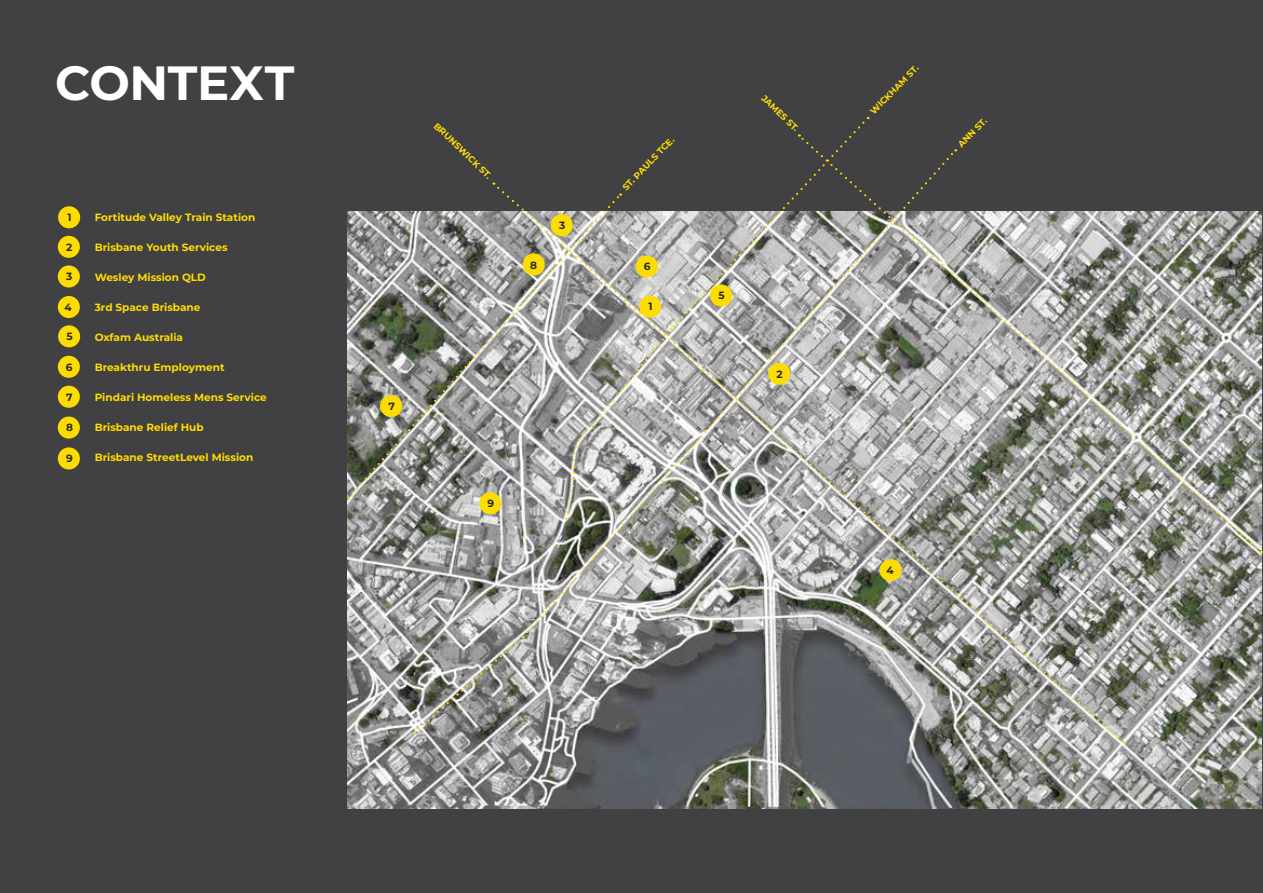
<style>
.page{position:relative;width:1263px;height:893px;background:#414042}
.page>*{position:absolute;margin:0;border:0;box-sizing:border-box;transform-origin:0 0}
.t1{font:700 48px "Montserrat";letter-spacing:-.01em;color:#fff}
.t2{font:700 10.5px "Montserrat";color:#fd0}
.t3{font:700 10.5px "Montserrat";color:#292829}
.t4{font:700 9px "Montserrat";color:#fd0}
</style>
<div class="page">
<img style="left:347px;top:211px;width:915px;height:597px">
<div style="left:58px;top:206px;width:22px;height:22px;background:#fddd00;border-radius:50%"></div>
<div style="left:58px;top:265px;width:22px;height:22px;background:#fddd00;border-radius:50%"></div>
<div style="left:58px;top:296px;width:22px;height:22px;background:#fddd00;border-radius:50%"></div>
<div style="left:58px;top:386px;width:22px;height:22px;background:#fddd00;border-radius:50%"></div>
<div style="left:58px;top:417px;width:22px;height:22px;background:#fddd00;border-radius:50%"></div>
<div style="left:58px;top:447px;width:22px;height:22px;background:#fddd00;border-radius:50%"></div>
<div style="left:479px;top:492px;width:22px;height:22px;background:#fddd00;border-radius:50%"></div>
<div style="left:58px;top:356px;width:22px;height:22px;background:#fddd00;border-radius:50%"></div>
<div style="left:58px;top:236px;width:22px;height:22px;background:#fddd00;border-radius:50%"></div>
<div style="left:58px;top:325px;width:22px;height:22px;background:#fddd00;border-radius:50%"></div>
<svg style="left:414px;top:611px;width:79px;height:123px;background:#999995"></svg>
<svg style="left:350px;top:211px;width:143px;height:285px;background:#90918b"></svg>
<svg style="left:493px;top:183px;width:628px;height:557px;background:#949591"></svg>
<svg style="left:798px;top:149px;width:461px;height:402px"></svg>
<svg style="left:565px;top:117px;width:304px;height:403px"></svg>
<h1 class="t1" style="left:55px;top:49px;width:241px">CONTEXT</h1>
<p class="t3" style="left:67px;top:210px;width:6px">1</p>
<p class="t3" style="left:66px;top:239px;width:8px">2</p>
<p class="t3" style="left:66px;top:269px;width:8px">3</p>
<p class="t3" style="left:65px;top:300px;width:9px">4</p>
<p class="t3" style="left:66px;top:329px;width:8px">5</p>
<p class="t3" style="left:66px;top:359px;width:8px">6</p>
<p class="t3" style="left:66px;top:389px;width:8px">7</p>
<p class="t3" style="left:66px;top:420px;width:8px">8</p>
<p class="t3" style="left:66px;top:451px;width:8px">9</p>
<p class="t2" style="left:95px;top:209px;width:162px">Fortitude Valley Train Station</p>
<p class="t2" style="left:95px;top:239px;width:134px">Brisbane Youth Services</p>
<p class="t2" style="left:95px;top:269px;width:113px">Wesley Mission QLD</p>
<p class="t2" style="left:95px;top:299px;width:107px">3rd Space Brisbane</p>
<p class="t2" style="left:95px;top:329px;width:90px">Oxfam Australia</p>
<p class="t2" style="left:95px;top:359px;width:131px">Breakthru Employment</p>
<p class="t2" style="left:95px;top:389px;width:174px">Pindari Homeless Mens Service</p>
<p class="t2" style="left:95px;top:419px;width:111px">Brisbane Relief Hub</p>
<p class="t2" style="left:95px;top:449px;width:160px">Brisbane StreetLevel Mission</p>
<p class="t4" style="left:440px;top:120px;width:77px;rotate:44deg">BRUNSWICK ST.</p>
<p class="t3" style="left:530px;top:257px;width:8px">8</p>
<p class="t3" style="left:559px;top:218px;width:8px">3</p>
<p class="t3" style="left:388px;top:399px;width:8px">7</p>
<p class="t3" style="left:488px;top:496px;width:8px">9</p>
<p class="t4" style="left:619px;top:184px;width:72px;rotate:-46deg">ST. PAULS TCE.</p>
<p class="t3" style="left:644px;top:259px;width:8px">6</p>
<p class="t3" style="left:648px;top:299px;width:6px">1</p>
<p class="t4" style="left:768px;top:92px;width:49px;rotate:44deg">JAMES ST.</p>
<p class="t3" style="left:718px;top:288px;width:8px">5</p>
<p class="t3" style="left:776px;top:366px;width:8px">2</p>
<p class="t4" style="left:867px;top:108px;width:67px;rotate:-46deg">WICKHAM ST.</p>
<p class="t4" style="left:955px;top:141px;width:39px;rotate:-46deg">ANN ST.</p>
<p class="t3" style="left:886px;top:563px;width:9px">4</p>
</div>
